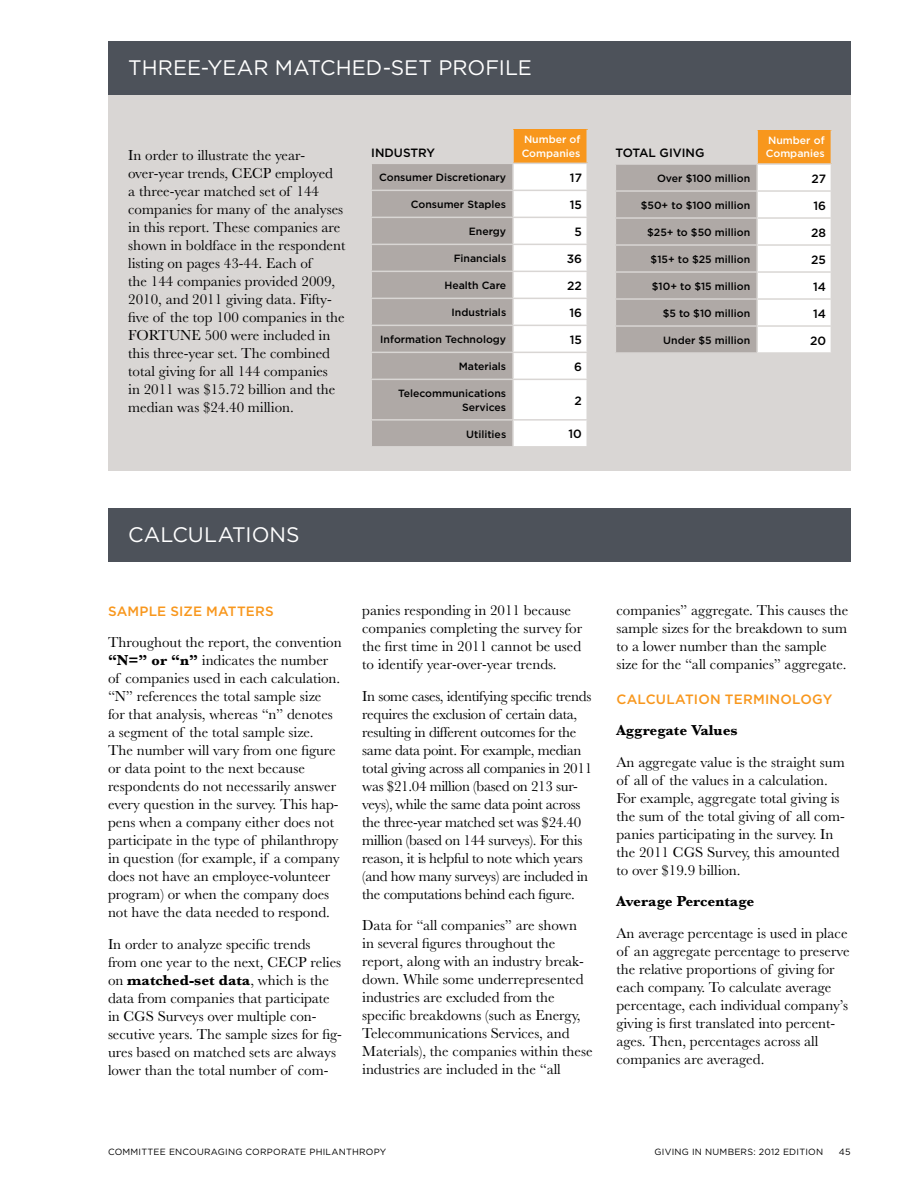
<style>
.page{position:relative;width:918px;height:1188px;background:#fff}
.page>*{position:absolute;margin:0;border:0;box-sizing:border-box;transform-origin:0 0}
.t1{font:21px "Gotham";letter-spacing:.005em;color:#fff}
.t2{font:15px/18px "Baskerville";color:#000}
.t3{font:15px/18px "Baskerville";letter-spacing:-.02em;color:#000}
.t4{font:700 15px "Baskerville";color:#000}
.t5{font:500 13.5px "Gotham";letter-spacing:.015em;color:#f8971d}
.t6{font:500 12px "Gotham";color:#000}
.t7{font:500 10.5px/13.5px "Gotham";color:#000;text-align:right}
.t8{font:500 10.5px/13.5px "Gotham";color:#fff}
.t9{font:9px "Gotham";letter-spacing:.025em;color:#000}
.s1{font-weight:700}
</style>
<div class="page">
<div style="left:108px;top:41px;width:742px;height:430px;background:#d9d6d4"></div>
<div style="left:108px;top:41px;width:742px;height:54px;background:#4d525a"></div>
<div style="left:108px;top:508px;width:742px;height:54px;background:#4d525a"></div>
<div style="left:513px;top:130px;width:74px;height:33px;background:#f8971d"></div>
<svg style="left:372px;top:164px;width:214px;height:282px;background:#cac6c4"></svg>
<hr style="left:586px;top:130px;width:2px;height:33px;background:#d9d6d4">
<hr style="left:512px;top:164px;width:2px;height:26px;background:#d9d6d4">
<hr style="left:513px;top:190px;width:75px;height:1px;background:#d9d6d4">
<hr style="left:512px;top:191px;width:2px;height:26px;background:#d9d6d4">
<hr style="left:513px;top:217px;width:75px;height:1px;background:#d9d6d4">
<hr style="left:512px;top:218px;width:2px;height:26px;background:#d9d6d4">
<hr style="left:513px;top:244px;width:75px;height:1px;background:#d9d6d4">
<hr style="left:512px;top:245px;width:2px;height:26px;background:#d9d6d4">
<hr style="left:513px;top:271px;width:75px;height:1px;background:#d9d6d4">
<hr style="left:512px;top:272px;width:2px;height:26px;background:#d9d6d4">
<hr style="left:513px;top:298px;width:75px;height:1px;background:#d9d6d4">
<hr style="left:512px;top:299px;width:2px;height:26px;background:#d9d6d4">
<hr style="left:513px;top:325px;width:75px;height:1px;background:#d9d6d4">
<hr style="left:512px;top:326px;width:2px;height:26px;background:#d9d6d4">
<hr style="left:513px;top:352px;width:75px;height:1px;background:#d9d6d4">
<hr style="left:512px;top:353px;width:2px;height:26px;background:#d9d6d4">
<hr style="left:513px;top:379px;width:75px;height:1px;background:#d9d6d4">
<hr style="left:512px;top:380px;width:2px;height:39px;background:#d9d6d4">
<hr style="left:513px;top:419px;width:75px;height:2px;background:#d9d6d4">
<hr style="left:512px;top:421px;width:2px;height:25px;background:#d9d6d4">
<hr style="left:512px;top:130px;width:2px;height:33px;background:#d9d6d4">
<hr style="left:370px;top:190px;width:143px;height:1px;background:#d9d6d4">
<hr style="left:370px;top:217px;width:143px;height:1px;background:#d9d6d4">
<hr style="left:370px;top:244px;width:143px;height:1px;background:#d9d6d4">
<hr style="left:370px;top:271px;width:143px;height:1px;background:#d9d6d4">
<hr style="left:370px;top:298px;width:143px;height:1px;background:#d9d6d4">
<hr style="left:370px;top:325px;width:143px;height:1px;background:#d9d6d4">
<hr style="left:370px;top:352px;width:143px;height:1px;background:#d9d6d4">
<hr style="left:370px;top:379px;width:143px;height:1px;background:#d9d6d4">
<hr style="left:370px;top:419px;width:143px;height:2px;background:#d9d6d4">
<div style="left:757px;top:130px;width:74px;height:34px;background:#f8971d"></div>
<hr style="left:757px;top:163px;width:75px;height:2px;background:#d9d6d4">
<hr style="left:756px;top:130px;width:2px;height:33px;background:#d9d6d4">
<svg style="left:616px;top:164px;width:215px;height:189px;background:#cbc7c5"></svg>
<hr style="left:615px;top:190px;width:142px;height:2px;background:#d9d6d4">
<hr style="left:615px;top:217px;width:142px;height:2px;background:#d9d6d4">
<hr style="left:615px;top:244px;width:142px;height:2px;background:#d9d6d4">
<hr style="left:615px;top:271px;width:142px;height:2px;background:#d9d6d4">
<hr style="left:615px;top:298px;width:142px;height:2px;background:#d9d6d4">
<hr style="left:615px;top:325px;width:142px;height:2px;background:#d9d6d4">
<hr style="left:615px;top:352px;width:142px;height:2px;background:#d9d6d4">
<h1 class="t1" style="left:128px;top:56px;width:405px">THREE-YEAR MATCHED-SET PROFILE</h1>
<p class="t2" style="left:128px;top:146px;width:219px">In order to illustrate the year&shy;over-year trends, CECP employed<br>a three-year matched set of 144 companies for many of the analyses in this report. These companies are shown in boldface in the respondent listing on pages 43-44. Each of<br>the 144 companies provided 2009,<br>2010, and 2011 giving data. Fifty&shy;five of the top 100 companies in the<br>FORTUNE 500 were included in this three-year set. The combined total giving for all 144 companies<br>in 2011 was $15.72 billion and the median was $24.40 million.</p>
<p class="t6" style="left:371px;top:146px;width:65px">industry</p>
<p class="t8" style="left:522px;top:132px;width:60px">Number of<br>Companies</p>
<p class="t7" style="left:379px;top:171px;width:129px">Consumer Discretionary</p>
<p class="t6" style="left:570px;top:171px;width:14px">17</p>
<p class="t7" style="left:411px;top:198px;width:97px">Consumer Staples</p>
<p class="t6" style="left:570px;top:198px;width:14px">15</p>
<p class="t7" style="left:469px;top:225px;width:39px">Energy</p>
<p class="t6" style="left:575px;top:225px;width:9px">5</p>
<p class="t7" style="left:454px;top:252px;width:54px">Financials</p>
<p class="t6" style="left:567px;top:252px;width:17px">36</p>
<p class="t7" style="left:444px;top:279px;width:63px">Health Care</p>
<p class="t6" style="left:567px;top:279px;width:16px">22</p>
<p class="t7" style="left:452px;top:306px;width:56px">I ndustrials</p>
<p class="t6" style="left:569px;top:306px;width:14px">16</p>
<p class="t7" style="left:380px;top:333px;width:127px">I nformation Technology</p>
<p class="t6" style="left:570px;top:333px;width:14px">15</p>
<p class="t7" style="left:459px;top:360px;width:49px">Materials</p>
<p class="t6" style="left:574px;top:360px;width:9px">6</p>
<p class="t7" style="left:398px;top:387px;width:110px">Telecommunications<br>Services</p>
<p class="t6" style="left:575px;top:394px;width:9px">2</p>
<p class="t7" style="left:466px;top:427px;width:42px">Utilities</p>
<p class="t6" style="left:569px;top:427px;width:15px">10</p>
<p class="t6" style="left:615px;top:146px;width:89px">total giving</p>
<p class="t8" style="left:766px;top:133px;width:60px">Number of<br>Companies</p>
<p class="t7" style="left:657px;top:171px;width:95px">Over $100 million</p>
<p class="t6" style="left:812px;top:171px;width:16px">27</p>
<p class="t7" style="left:641px;top:198px;width:111px">$50+ to $100 million</p>
<p class="t6" style="left:814px;top:198px;width:14px">16</p>
<p class="t7" style="left:647px;top:225px;width:105px">$25+ to $50 million</p>
<p class="t6" style="left:811px;top:225px;width:16px">28</p>
<p class="t7" style="left:651px;top:252px;width:101px">$15+ to $25 million</p>
<p class="t6" style="left:811px;top:252px;width:16px">25</p>
<p class="t7" style="left:652px;top:279px;width:100px">$10+ to $15 million</p>
<p class="t6" style="left:813px;top:279px;width:14px">14</p>
<p class="t7" style="left:663px;top:306px;width:89px">$5 to $10 million</p>
<p class="t6" style="left:813px;top:306px;width:14px">14</p>
<p class="t7" style="left:663px;top:333px;width:89px">U nder $5 million</p>
<p class="t6" style="left:810px;top:333px;width:18px">20</p>
<h1 class="t1" style="left:128px;top:523px;width:173px">CALCULATIONS</h1>
<p class="t5" style="left:108px;top:603px;width:148px">Sam ple Size Matters</p>
<p class="t2" style="left:108px;top:633px;width:235px">Throughout the report, the convention <span class="s1">“N=” or “n”</span> indicates the number of companies used in each calculation. “N” references the total sample size for that analysis, whereas “n” denotes a segment of the total sample size.<br>The number will vary from one figure or data point to the next because respondents do not necessarily answer every question in the survey. This hap&shy;pens when a company either does not participate in the type of philanthropy in question (for example, if a company does not have an employee-volunteer program) or when the company does not have the data needed to respond.</p>
<p class="t2" style="left:108px;top:935px;width:235px">In order to analyze specific trends from one year to the next, CECP relies on <span class="s1">matched-set data</span>, which is the data from companies that participate in CGS Surveys over multiple con&shy;secutive years. The sample sizes for fig&shy;ures based on matched sets are always lower than the total number of com-</p>
<p class="t2" style="left:362px;top:602px;width:221px">panies responding in 2011 because companies completing the survey for the first time in 2011 cannot be used to identify year-over-year trends.</p>
<p class="t3" style="left:362px;top:687px;width:231px">In some cases, identifying specific trends requires the exclusion of certain data, resulting in different outcomes for the same data point. For example, median total giving across all companies in 2011 was $21.04 million (based on 213 sur&shy;veys), while the same data point across the three-year matched set was $24.40 million (based on 144 surveys). For this reason, it is helpful to note which years (and how many surveys) are included in the computations behind each figure.</p>
<p class="t2" style="left:362px;top:917px;width:232px">Data for “all companies” are shown<br>in several figures throughout the report, along with an industry break&shy;down. While some underrepresented industries are excluded from the specific breakdowns (such as Energy, Telecommunications Services, and Materials), the companies within these industries are included in the “all</p>
<p class="t2" style="left:616px;top:602px;width:233px">companies” aggregate. This causes the sample sizes for the breakdown to sum to a lower number than the sample size for the “all companies” aggregate.</p>
<p class="t5" style="left:616px;top:692px;width:119px">Calculation Term</p>
<p class="t5" style="left:765px;top:692px;width:69px">inology</p>
<p class="t4" style="left:616px;top:722px;width:123px">Aggregate Values</p>
<p class="t2" style="left:616px;top:753px;width:230px">An aggregate value is the straight sum of all of the values in a calculation.<br>For example, aggregate total giving is the sum of the total giving of all com&shy;panies participating in the survey. In the 2011 CGS Survey, this amounted to over $19.9 billion.</p>
<p class="t4" style="left:616px;top:893px;width:139px">Average Percentage</p>
<p class="t2" style="left:616px;top:924px;width:235px">An average percentage is used in place of an aggregate percentage to preserve the relative proportions of giving for each company. To calculate average percentage, each individual company’s giving is first translated into percent&shy;ages. Then, percentages across all companies are averaged.</p>
<p class="t9" style="left:108px;top:1147px;width:280px">COMMITTEE ENCOURAGING CORPORATE PHILANTHROPY</p>
<p class="t9" style="left:655px;top:1147px;width:170px">GIVING IN NUMBERS: 2012 EDITION</p>
<p class="t9" style="left:839px;top:1147px;width:13px">45</p>
</div>
